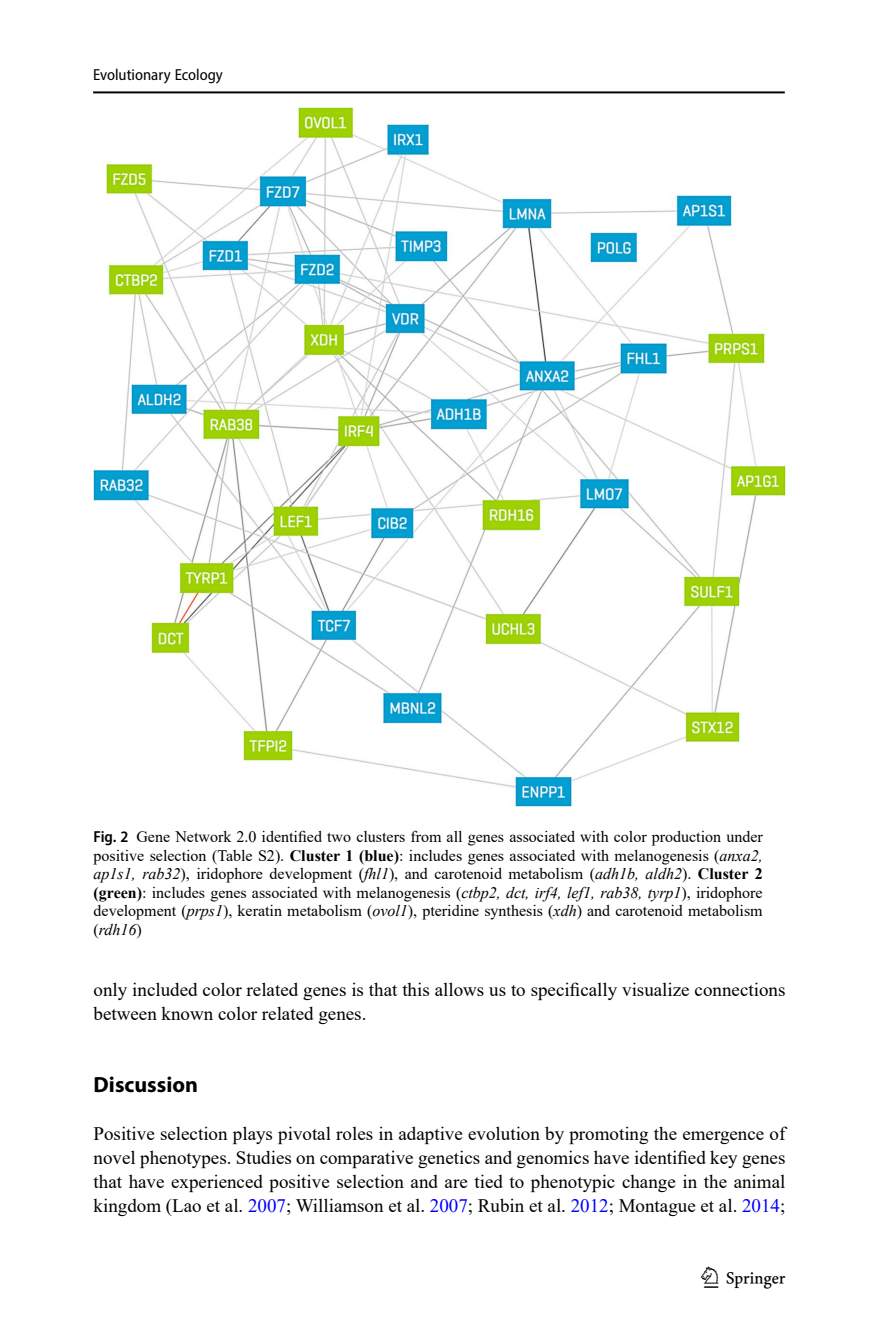
<style>
.page{position:relative;width:879px;height:1333px;background:#fff}
.page>*{position:absolute;margin:0;border:0;box-sizing:border-box;transform-origin:0 0}
.t1{font:30px "Springnew";color:#000}
.Head_1{font:700 22px "Myriad Pro";color:#000}
.Body_Text{font:19px/24px "Times New Roman";color:#000}
.Figure_Caption{font:16px/18.4px "Times New Roman";color:#000;text-align:justify}
.t2{font:semi-condensed 16px "Myriad Pro";color:#000}
.s1{font-family:"Myriad Pro";font-weight:600;font-stretch:semi-condensed}
.s2{font-weight:700}
.s3{font-style:italic}
.s4{color:#00f}
</style>
<div class="page">
<hr style="left:93px;top:91px;width:692px;height:2px;background:#000">
<img style="left:94px;top:108px;width:691px;height:698px">
<p class="t2" style="left:93px;top:65px;width:131px">Evolutionary Ecology</p>
<p class="Figure_Caption" style="left:94px;top:827px;width:670px"><span class="s1">Fig. 2</span> Gene Network 2.0 identified two clusters from all genes associated with color production under positive selection (Table S2). <span class="s2">Cluster 1 (blue)</span>: includes genes associated with melanogenesis (<span class="s3">anxa2, ap1s1, rab32</span>), iridophore development (<span class="s3">fhl1</span>), and carotenoid metabolism (<span class="s3">adh1b, aldh2</span>). <span class="s2">Cluster 2 (green)</span>: includes genes associated with melanogenesis (<span class="s3">ctbp2, dct, irf4, lef1, rab38, tyrp1</span>), iridophore development (<span class="s3">prps1</span>), keratin metabolism (<span class="s3">ovol1</span>), pteridine synthesis (<span class="s3">xdh</span>) and carotenoid metabolism (<span class="s3">rdh16</span>)</p>
<p class="Body_Text" style="left:94px;top:977px;width:693px">only included color related genes is that this allows us to specifically visualize connections between known color related genes.</p>
<p class="Head_1" style="left:94px;top:1070px;width:106px">Discussion</p>
<p class="Body_Text" style="left:94px;top:1121px;width:693px;text-align:justify">Positive selection plays pivotal roles in adaptive evolution by promoting the emergence of novel phenotypes. Studies on comparative genetics and genomics have identified key genes that have experienced positive selection and are tied to phenotypic change in the animal kingdom (Lao et al. <span class="s4">2007</span>; Williamson et al. <span class="s4">2007</span>; Rubin et al. <span class="s4">2012</span>; Montague et al. <span class="s4">2014</span>;</p>
<h1 class="t1" style="left:704px;top:1260px;width:83px">1 3</h1>
</div>
